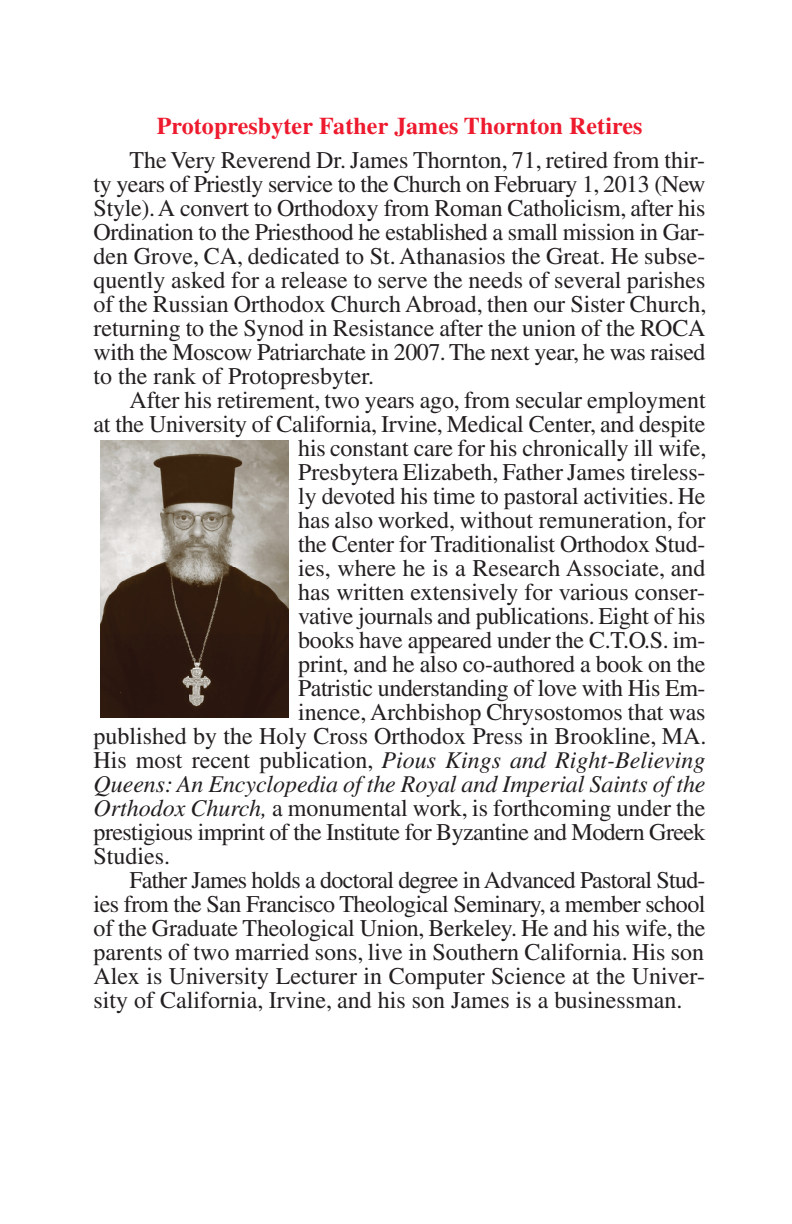
<style>
.page{position:relative;width:792px;height:1224px;background:#fff}
.page>*{position:absolute;margin:0;border:0;box-sizing:border-box;transform-origin:0 0}
.t1{font:24px/24px "Times CTOS";letter-spacing:-.005em;color:#231f20;text-align:justify}
.t2{font:italic 24px "Times CTOS";letter-spacing:-.005em;color:#231f20}
.t3{font:24px "Times CTOS";letter-spacing:-.025em;color:#231f20}
.t4{font:24px "Times CTOS";letter-spacing:-.03em;color:#231f20}
.t5{font:700 24px "Times CTOS";letter-spacing:.005em;color:#ee1a2e}
.s1{font-style:normal}
.s2{font-style:italic}
</style>
<div class="page">
<img style="left:100px;top:441px;width:188px;height:276px">
<p class="t5" style="left:157px;top:117px;width:487px">Protopresbyter Father James Thornton Retires</p>
<p class="t1" style="left:94px;top:150px;width:614px;text-indent:36px">The Very Reverend Dr. James Thornton, 71, retired from thir&shy;ty years of Priestly service to the Church on February 1, 2013 (New Style).A convert to Orthodoxy from Roman Catholicism, after his Ordination to the Priesthood he established a small mission in Gar&shy;den Grove, CA, dedicated to St.Athanasios the Great. He subse&shy;quently asked for a release to serve the needs of several parishes of the Russian Orthodox Church Abroad, then our Sister Church, returning to the Synod in Resistance after the union of the ROCA with the Moscow Patriarchate in 2007. The next year, he was raised to the rank of Protopresbyter.</p>
<p class="t1" style="left:130px;top:390px;width:578px">After his retirement, two years ago, from secular employment</p>
<p class="t1" style="left:94px;top:414px;width:613px">at the University of California, Irvine, Medical Center, and despite</p>
<p class="t1" style="left:298px;top:438px;width:410px">his constant care for his chronically ill wife,</p>
<p class="t1" style="left:298px;top:462px;width:409px">Presbytera Elizabeth, Father James tireless-</p>
<p class="t1" style="left:298px;top:486px;width:409px">ly devoted his time to pastoral activities. He</p>
<p class="t1" style="left:298px;top:510px;width:409px">has also worked, without remuneration, for</p>
<p class="t1" style="left:298px;top:534px;width:409px">the Center for Traditionalist Orthodox Stud-</p>
<p class="t1" style="left:298px;top:558px;width:409px">ies, where he is a Research Associate, and</p>
<p class="t1" style="left:298px;top:582px;width:408px">has written extensively for various conser-</p>
<p class="t1" style="left:298px;top:606px;width:409px">vative journals and publications. Eight of his</p>
<p class="t1" style="left:298px;top:630px;width:409px">books have appeared under the C.T.O.S. im-</p>
<p class="t1" style="left:298px;top:654px;width:409px">print, and he also co-authored a book on the</p>
<p class="t1" style="left:298px;top:678px;width:409px">Patristic understanding of love with His Em-</p>
<p class="t1" style="left:298px;top:702px;width:409px">inence, Archbishop Chrysostomos that was</p>
<p class="t1" style="left:94px;top:726px;width:614px">published by the Holy Cross Orthodox Press in Brookline, MA.</p>
<p class="t2" style="left:94px;top:751px;width:614px"><span class="s1">His most recent publication,</span> Pious Kings and Right-Believing</p>
<p class="t2" style="left:94px;top:775px;width:614px">Queens: An Encyclopedia of the Royal and Imperial Saints of the</p>
<p class="t1" style="left:94px;top:798px;width:613px"><span class="s2">Orthodox Church,</span> a monumental work, is forthcoming under the</p>
<p class="t3" style="left:94px;top:823px;width:613px">prestigious imprint of the Institute for Byzantine and Modern Greek</p>
<p class="t1" style="left:94px;top:846px;width:78px">Studies.</p>
<p class="t4" style="left:130px;top:871px;width:578px">Father James holds a doctoral degree in Advanced Pastoral Stud-</p>
<p class="t1" style="left:94px;top:894px;width:614px">ies from the San Francisco Theological Seminary, a member school</p>
<p class="t1" style="left:94px;top:918px;width:613px">of the Graduate Theological Union, Berkeley. He and his wife, the</p>
<p class="t1" style="left:94px;top:942px;width:612px">parents of two married sons, live in Southern California. His son</p>
<p class="t1" style="left:94px;top:966px;width:613px">Alex is University Lecturer in Computer Science at the Univer-</p>
<p class="t1" style="left:94px;top:990px;width:591px">sity of California, Irvine, and his son James is a businessman.</p>
</div>
